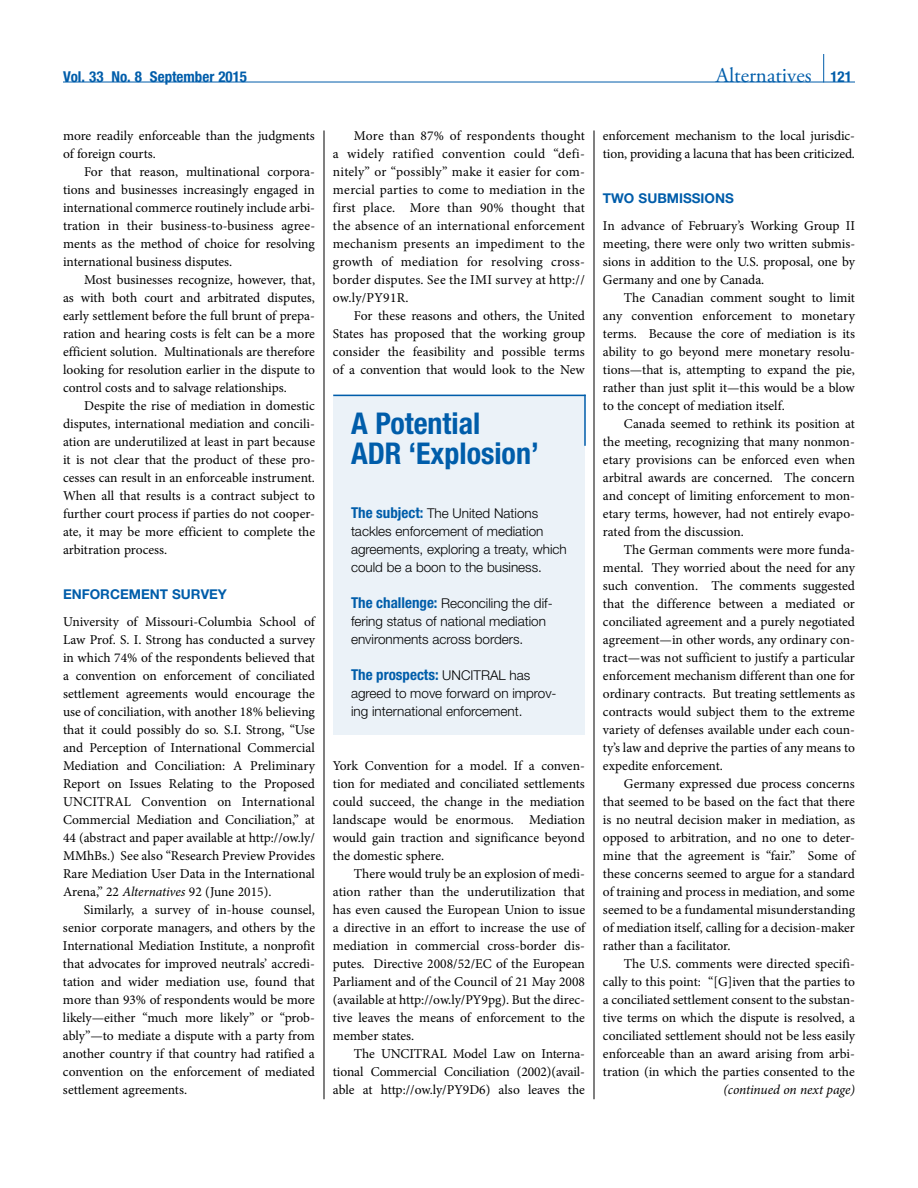
<style>
.page{position:relative;width:918px;height:1188px;background:#fff}
.page>*{position:absolute;margin:0;border:0;box-sizing:border-box;transform-origin:0 0}
.t1{font:700 condensed 30px/30px "Helvetica Neue LT Std";color:#005daa}
.t2{font:21px "Adobe Garamond Pro";color:#005daa}
.t3{font:700 condensed 15px "Helvetica Neue LT Std";color:#005daa}
.t4{font:13.5px/18px "Minion Pro";color:#000;text-align:justify}
.t5{font:300 13.5px/18px "Helvetica Neue LT Std";color:#000}
.t6{font:700 13.5px "Helvetica Neue LT Std";color:#005daa}
.t7{font:italic 13.5px "Minion Pro";letter-spacing:-.005em;color:#000}
.s1{font-family:"Helvetica Neue LT Std";font-weight:700;font-stretch:condensed;font-size:15px}
.s2{font-style:italic}
.s3{font-weight:700;font-stretch:condensed;font-size:15px;color:#005daa}
.s4{font-weight:300;font-stretch:normal;font-size:13.5px;color:#000}
</style>
<div class="page">
<hr style="left:63px;top:82px;width:792px;height:1px;background:#005daa">
<svg style="left:823px;top:54px;width:1px;height:28px"></svg>
<hr style="left:324px;top:130px;width:1px;height:969px;background:#000">
<hr style="left:594px;top:130px;width:1px;height:969px;background:#000">
<div style="left:333px;top:394px;width:252px;height:341px;background:#ebf2f8"></div>
<hr style="left:333px;top:395px;width:253px;height:1px;background:#005daa">
<hr style="left:584px;top:395px;width:2px;height:51px;background:#005daa">
<p class="t3" style="left:63px;top:71px;width:186px">Vol. 33 No. 8 September 2015</p>
<h2 class="t2" style="left:716px;top:62px;width:138px">Alternatives <span class="s1">121</span></h2>
<p class="t4" style="left:63px;top:128px;width:253px">more readily enforceable than the judgments of foreign courts.</p>
<p class="t4" style="left:63px;top:164px;width:254px;text-indent:21px">For that reason, multinational corpora&shy;tions and businesses increasingly engaged in international commerce routinely include arbi&shy;tration in their business-to-business agree&shy;ments as the method of choice for resolving international business disputes.</p>
<p class="t4" style="left:63px;top:272px;width:254px;text-indent:21px">Most businesses recognize, however, that, as with both court and arbitrated disputes, early settlement before the full brunt of prepa&shy;ration and hearing costs is felt can be a more efficient solution. Multinationals are therefore looking for resolution earlier in the dispute to control costs and to salvage relationships.</p>
<p class="t4" style="left:63px;top:398px;width:254px;text-indent:21px">Despite the rise of mediation in domestic disputes, international mediation and concili&shy;ation are underutilized at least in part because it is not clear that the product of these pro&shy;cesses can result in an enforceable instrument.<br>When all that results is a contract subject to further court process if parties do not cooper&shy;ate, it may be more efficient to complete the arbitration process.</p>
<p class="t6" style="left:63px;top:587px;width:165px">ENFORCEMENT SURVEY</p>
<p class="t4" style="left:63px;top:614px;width:254px">University of Missouri-Columbia School of Law Prof. S. I. Strong has conducted a survey in which 74% of the respondents believed that a convention on enforcement of conciliated settlement agreements would encourage the use of conciliation, with another 18% believing that it could possibly do so. S.I. Strong, “Use and Perception of International Commercial Mediation and Conciliation: A Preliminary Report on Issues Relating to the Proposed UNCITRAL Convention on International Commercial Mediation and Conciliation,” at 44 (abstract and paper available at http://ow.ly/ MMhBs.) See also “Research Preview Provides Rare Mediation User Data in the International Arena,” 22 <span class="s2">Alternatives</span> 92 (June 2015).</p>
<p class="t4" style="left:63px;top:902px;width:254px;text-indent:21px">Similarly, a survey of in-house counsel, senior corporate managers, and others by the International Mediation Institute, a nonprofit that advocates for improved neutrals’ accredi&shy;tation and wider mediation use, found that more than 93% of respondents would be more likely—either “much more likely” or “prob&shy;ably”—to mediate a dispute with a party from another country if that country had ratified a convention on the enforcement of mediated settlement agreements.</p>
<p class="t4" style="left:333px;top:128px;width:254px;text-indent:21px">More than 87% of respondents thought a widely ratified convention could “defi&shy;nitely” or “possibly” make it easier for com&shy;mercial parties to come to mediation in the first place. More than 90% thought that the absence of an international enforcement mechanism presents an impediment to the growth of mediation for resolving cross&shy;border disputes. See the IMI survey at http:// ow.ly/PY91R.</p>
<p class="t4" style="left:333px;top:308px;width:254px;text-indent:21px">For these reasons and others, the United States has proposed that the working group consider the feasibility and possible terms of a convention that would look to the New</p>
<h1 class="t1" style="left:351px;top:412px;width:189px">A Potential<br>ADR ‘Explosion’</h1>
<p class="t5" style="left:351px;top:506px;width:217px"><span class="s3">The subject:</span> The United Nations tackles enforcement of mediation agreements, exploring a treaty, which could be a boon to the business.</p>
<p class="t5" style="left:351px;top:596px;width:203px"><span class="s3">The challenge:</span> Reconciling the dif&shy;fering status of national mediation environments across borders.</p>
<p class="t3" style="left:351px;top:669px;width:181px">The prospects: <span class="s4">UNCITRAL has</span></p>
<p class="t5" style="left:351px;top:686px;width:207px">agreed to move forward on improv&shy;ing international enforcement.</p>
<p class="t4" style="left:333px;top:758px;width:254px">York Convention for a model. If a conven&shy;tion for mediated and conciliated settlements could succeed, the change in the mediation landscape would be enormous. Mediation would gain traction and significance beyond the domestic sphere.</p>
<p class="t4" style="left:333px;top:866px;width:254px;text-indent:21px">There would truly be an explosion of medi&shy;ation rather than the underutilization that has even caused the European Union to issue a directive in an effort to increase the use of mediation in commercial cross-border dis&shy;putes. Directive 2008/52/EC of the European Parliament and of the Council of 21 May 2008 (available at http://ow.ly/PY9pg). But the direc&shy;tive leaves the means of enforcement to the member states.</p>
<p class="t4" style="left:333px;top:1046px;width:254px;text-indent:21px">The UNCITRAL Model Law on Interna&shy;tional Commercial Conciliation (2002)(avail&shy;able at http://ow.ly/PY9D6) also leaves the</p>
<p class="t4" style="left:603px;top:128px;width:254px">enforcement mechanism to the local jurisdic&shy;tion, providing a lacuna that has been criticized.</p>
<p class="t6" style="left:603px;top:190px;width:132px">TWO SUBMISSIONS</p>
<p class="t4" style="left:603px;top:218px;width:254px">In advance of February’s Working Group II meeting, there were only two written submis&shy;sions in addition to the U.S. proposal, one by Germany and one by Canada.</p>
<p class="t4" style="left:603px;top:290px;width:254px;text-indent:21px">The Canadian comment sought to limit any convention enforcement to monetary terms. Because the core of mediation is its ability to go beyond mere monetary resolu&shy;tions—that is, attempting to expand the pie, rather than just split it—this would be a blow to the concept of mediation itself.</p>
<p class="t4" style="left:603px;top:416px;width:254px;text-indent:21px">Canada seemed to rethink its position at the meeting, recognizing that many nonmon&shy;etary provisions can be enforced even when arbitral awards are concerned. The concern and concept of limiting enforcement to mon&shy;etary terms, however, had not entirely evapo&shy;rated from the discussion.</p>
<p class="t4" style="left:603px;top:542px;width:254px;text-indent:21px">The German comments were more funda&shy;mental. They worried about the need for any such convention. The comments suggested that the difference between a mediated or conciliated agreement and a purely negotiated agreement—in other words, any ordinary con&shy;tract—was not sufficient to justify a particular enforcement mechanism different than one for ordinary contracts. But treating settlements as contracts would subject them to the extreme variety of defenses available under each coun&shy;ty’s law and deprive the parties of any means to expedite enforcement.</p>
<p class="t4" style="left:603px;top:776px;width:254px;text-indent:21px">Germany expressed due process concerns that seemed to be based on the fact that there is no neutral decision maker in mediation, as opposed to arbitration, and no one to deter&shy;mine that the agreement is “fair.” Some of these concerns seemed to argue for a standard of training and process in mediation, and some seemed to be a fundamental misunderstanding of mediation itself, calling for a decision-maker rather than a facilitator.</p>
<p class="t4" style="left:603px;top:956px;width:254px;text-indent:21px">The U.S. comments were directed specifi&shy;cally to this point: “[G]iven that the parties to a conciliated settlement consent to the substan&shy;tive terms on which the dispute is resolved, a conciliated settlement should not be less easily enforceable than an award arising from arbi&shy;tration (in which the parties consented to the</p>
<p class="t7" style="left:723px;top:1085px;width:133px">(continued on next page)</p>
</div>
